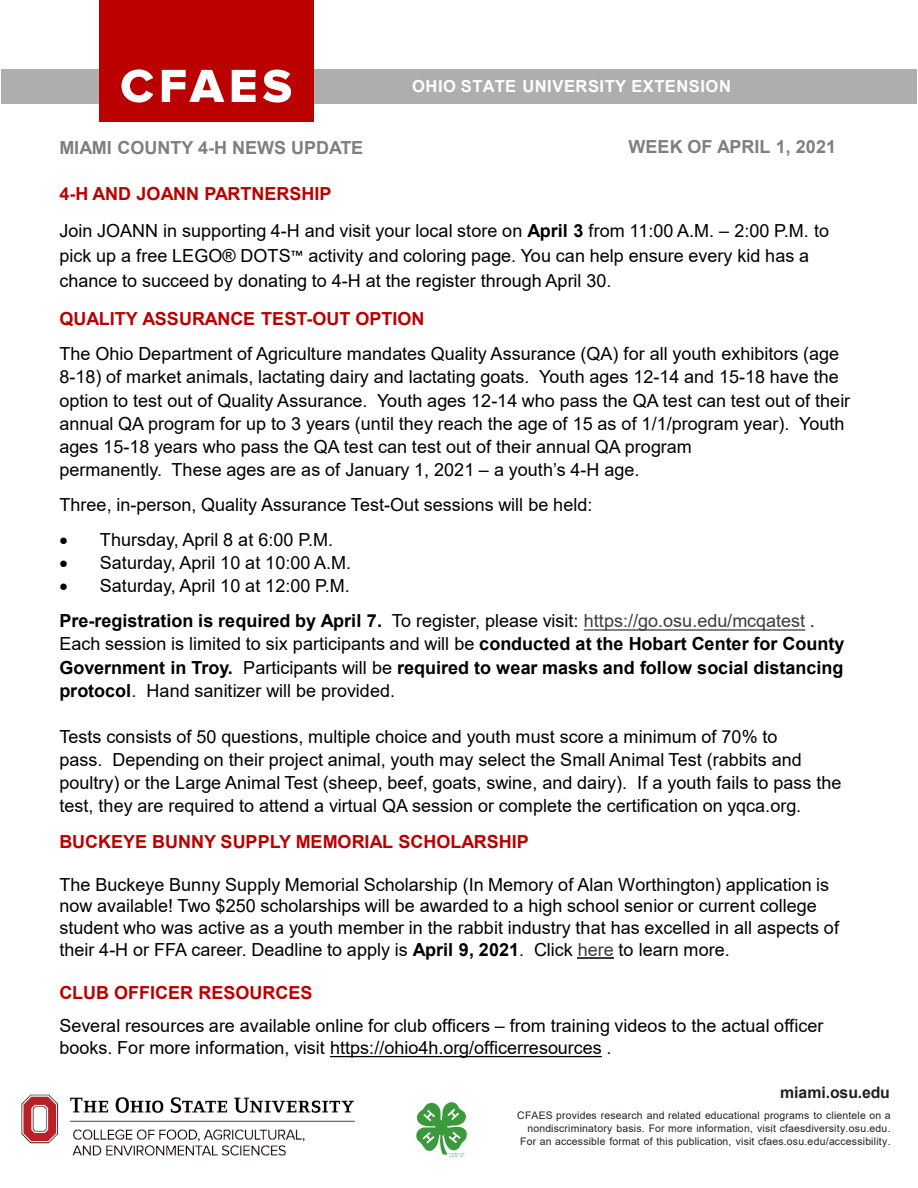
<style>
.page{position:relative;width:918px;height:1188px;background:#fff}
.page>*{position:absolute;margin:0;border:0;box-sizing:border-box;transform-origin:0 0}
.t1{font:18px/23.1px "Arial";letter-spacing:.005em;color:#000}
.t2{font:700 18px/23.1px "Arial";color:#000}
.t3{font:700 18px "Arial";color:#b00}
.t4{font:700 18px "Arial";color:#7f7f7f}
.t5{font:700 16.5px "Arial";letter-spacing:.03em;color:#fff}
.t6{font:700 15.9px "Arial";letter-spacing:-.005em;color:#231f20}
.t7{font:10.5px/12.6px "Arial";letter-spacing:.015em;color:#231f20;text-align:right}
.s1{font-weight:700}
.s2{font-family:"Calibri"}
.s3{font-weight:400}
.s4{font-weight:400;color:#3a3b3a}
.s5{color:#3a3b3a}
</style>
<div class="page">
<div style="left:1px;top:69px;width:216px;height:35px;background:#afaeae"></div>
<div style="left:258px;top:69px;width:659px;height:35px;background:#afaeae"></div>
<div style="left:99px;top:0;width:215px;height:122px;background:#b00"></div>
<svg style="left:122px;top:70px;width:31px;height:33px"></svg>
<svg style="left:162px;top:70px;width:62px;height:32px"></svg>
<svg style="left:232px;top:70px;width:24px;height:32px"></svg>
<svg style="left:263px;top:70px;width:28px;height:33px"></svg>
<svg style="left:584px;top:629px;width:221px;height:2px"></svg>
<hr style="left:578px;top:957px;width:36px;height:2px;background:#3a3b3a">
<svg style="left:330px;top:1056px;width:272px;height:1px"></svg>
<img style="left:21px;top:1094px;width:334px;height:62px">
<img style="left:416px;top:1102px;width:51px;height:56px">
<p class="t5" style="left:412px;top:75px;width:320px">OHIO STATE UNIVERSITY EXTENSION</p>
<p class="t4" style="left:59px;top:135px;width:305px">MIAMI COUNTY 4-H NEWS UPDATE</p>
<p class="t4" style="left:628px;top:134px;width:209px">WEEK OF APRIL 1, 2021</p>
<p class="t3" style="left:59px;top:181px;width:274px">4-H AND JOANN PARTNERSHIP</p>
<p class="t1" style="left:59px;top:218px;width:771px;line-height:24.9px">Join JOANN in supporting 4-H and visit your local store on <span class="s1">April 3</span> from 11:00 A.M. – 2:00 P.M. to pick up a free LEGO® DOTS<span class="s2">™</span> activity and coloring page. You can help ensure every kid has a chance to succeed by donating to 4-H at the register through April 30.</p>
<p class="t3" style="left:59px;top:306px;width:367px">QUALITY ASSURANCE TEST-OUT OPTION</p>
<p class="t1" style="left:59px;top:342px;width:792px">The Ohio Department of Agriculture mandates Quality Assurance (QA) for all youth exhibitors (age 8-18) of market animals, lactating dairy and lactating goats. Youth ages 12-14 and 15-18 have the option to test out of Quality Assurance. Youth ages 12-14 who pass the QA test can test out of their annual QA program for up to 3 years (until they reach the age of 15 as of 1/1/program year). Youth ages 15-18 years who pass the QA test can test out of their annual QA program<br>permanently. These ages are as of January 1, 2021 – a youth’s 4-H age.</p>
<p class="t1" style="left:59px;top:493px;width:535px">Three, in-person, Quality Assurance Test-Out sessions will be held:</p>
<p class="t1" style="left:59px;top:528px;width:275px">• Thursday, April 8 at 6:00 P.M.</p>
<p class="t1" style="left:59px;top:551px;width:293px">• Saturday, April 10 at 10:00 A.M.</p>
<p class="t1" style="left:59px;top:574px;width:292px">• Saturday, April 10 at 12:00 P.M.</p>
<p class="t2" style="left:59px;top:610px;width:787px">Pre-registration is required by April 7. <span class="s3">To register, please visit:</span> <span class="s4">https://go.osu.edu/mcqatest</span> <span class="s3">.<br>Each session is limited to six participants and will be</span> conducted at the Hobart Center for County Government in Troy. <span class="s3">Participants will be</span> required to wear masks and follow social distancing protocol<span class="s3">. Hand sanitizer will be provided.</span></p>
<p class="t1" style="left:59px;top:725px;width:784px">Tests consists of 50 questions, multiple choice and youth must score a minimum of 70% to<br>pass. Depending on their project animal, youth may select the Small Animal Test (rabbits and poultry) or the Large Animal Test (sheep, beef, goats, swine, and dairy). If a youth fails to pass the test, they are required to attend a virtual QA session or complete the certification on yqca.org.</p>
<p class="t3" style="left:59px;top:829px;width:471px">BUCKEYE BUNNY SUPPLY MEMORIAL SCHOLARSHIP</p>
<p class="t1" style="left:59px;top:873px;width:781px;line-height:21.6px">The Buckeye Bunny Supply Memorial Scholarship (In Memory of Alan Worthington) application is now available! Two $250 scholarships will be awarded to a high school senior or current college student who was active as a youth member in the rabbit industry that has excelled in all aspects of their 4-H or FFA career. Deadline to apply is <span class="s1">April 9, 2021</span>. Click <span class="s5">here</span> to learn more.</p>
<p class="t3" style="left:59px;top:980px;width:255px">CLUB OFFICER RESOURCES</p>
<p class="t1" style="left:59px;top:1015px;width:766px;line-height:21.6px">Several resources are available online for club officers – from training videos to the actual officer books. For more information, visit https://ohio4h.org/officerresources .</p>
<p class="t6" style="left:780px;top:1081px;width:111px">miami.osu.edu</p>
<p class="t7" style="left:517px;top:1109px;width:375px">CFAES provides research and related educational programs to clientele on a nondiscriminatory basis. For more information, visit cfaesdiversity.osu.edu.<br>For an accessible format of this publication, visit cfaes.osu.edu/accessibility.</p>
</div>
